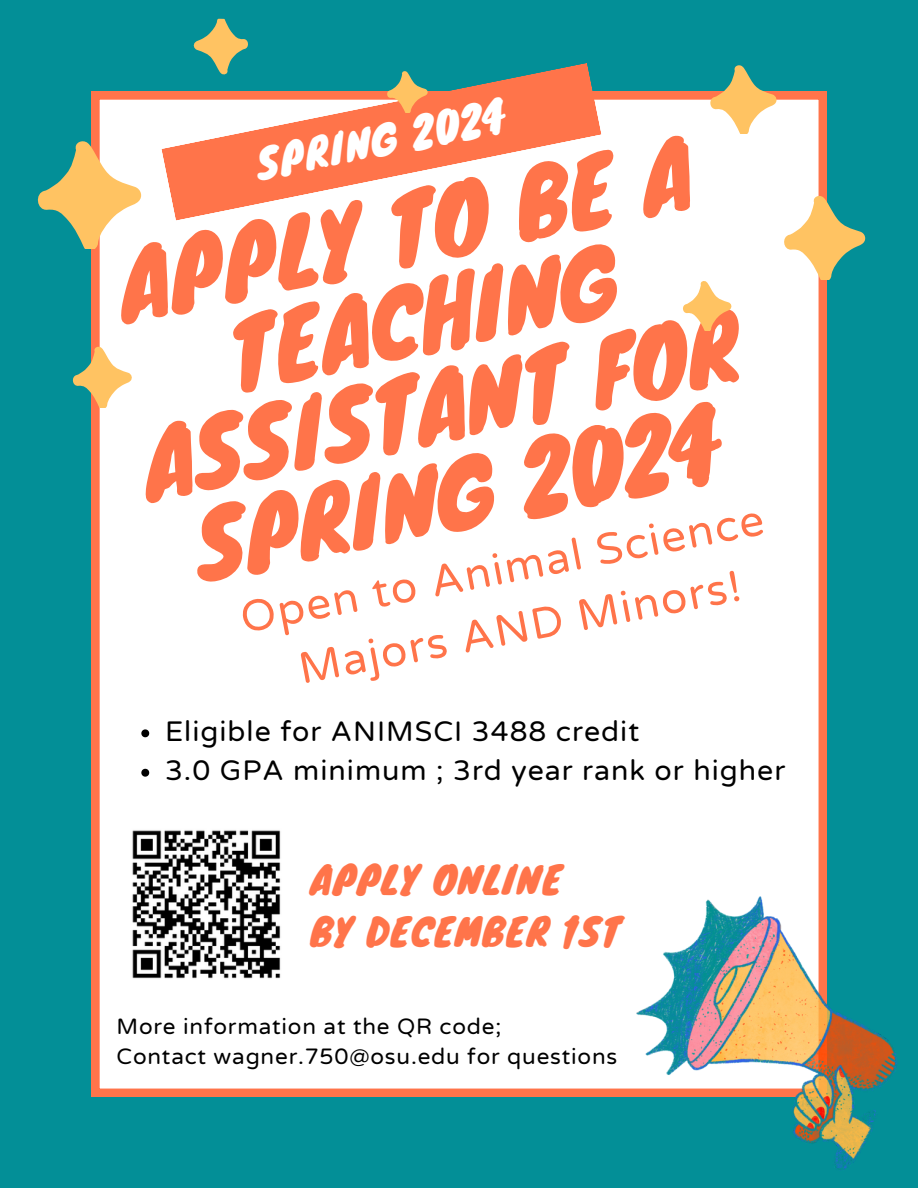
<style>
.page{position:relative;width:918px;height:1188px;background:#038f97}
.page>*{position:absolute;margin:0;border:0;box-sizing:border-box;transform-origin:0 0}
.t1{font:90px/90px "Knewave";color:#ff744a;text-align:center}
.t2{font:43.8px "Varela Round";color:#ff744a}
.t3{font:40.2px "Knewave";color:#fff}
.t4{font:37.5px "Knewave";letter-spacing:.035em;color:#ff744a}
.t5{font:28.5px "Varela Round";letter-spacing:.035em;color:#000}
.t6{font:22.5px "Varela Round";letter-spacing:.035em;color:#000}
</style>
<div class="page">
<div style="left:92px;top:92px;width:734px;height:1004px;background:#fff"></div>
<img style="left:637px;top:896px;width:261px;height:274px">
<svg style="left:37px;top:138px;width:112px;height:110px"></svg>
<svg style="left:72px;top:344px;width:64px;height:63px"></svg>
<svg style="left:781px;top:193px;width:85px;height:87px"></svg>
<svg style="left:708px;top:65px;width:73px;height:69px"></svg>
<svg style="left:681px;top:279px;width:54px;height:52px;background:#ffe7c1"></svg>
<svg style="left:161px;top:63px;width:441px;height:158px;background:#deac98"></svg>
<svg style="left:386px;top:70px;width:45px;height:43px"></svg>
<svg style="left:189px;top:18px;width:61px;height:59px"></svg>
<img style="left:117px;top:814px;width:180px;height:180px">
<svg style="left:141px;top:729px;width:8px;height:8px"></svg>
<svg style="left:141px;top:769px;width:8px;height:8px"></svg>
<p class="t3" style="left:250px;top:132px;width:255px;rotate:-11deg">SPRING 2024</p>
<p class="t1" style="left:96px;top:245px;width:608px;rotate:-12deg">APPLY TO BE A<br>TEACHING<br>ASSISTANT FOR<br>SPRING 2024</p>
<p class="t2" style="left:236px;top:595px;width:533px;rotate:-11deg">Open to Animal Science</p>
<p class="t2" style="left:294px;top:645px;width:451px;rotate:-11deg">Majors AND Minors!</p>
<p class="t5" style="left:165px;top:714px;width:476px">Eligible for ANIMSCI 3488 credit</p>
<p class="t5" style="left:165px;top:754px;width:622px">3.0 GPA minimum ; 3rd year rank or higher</p>
<p class="t4" style="left:311px;top:849px;width:253px">APPLY ONLINE</p>
<p class="t4" style="left:311px;top:901px;width:311px">BY DECEMBER 1ST</p>
<p class="t6" style="left:117px;top:1013px;width:386px">More information at the QR code;</p>
<p class="t6" style="left:117px;top:1044px;width:502px">Contact wagner.750@osu.edu for questions</p>
</div>
